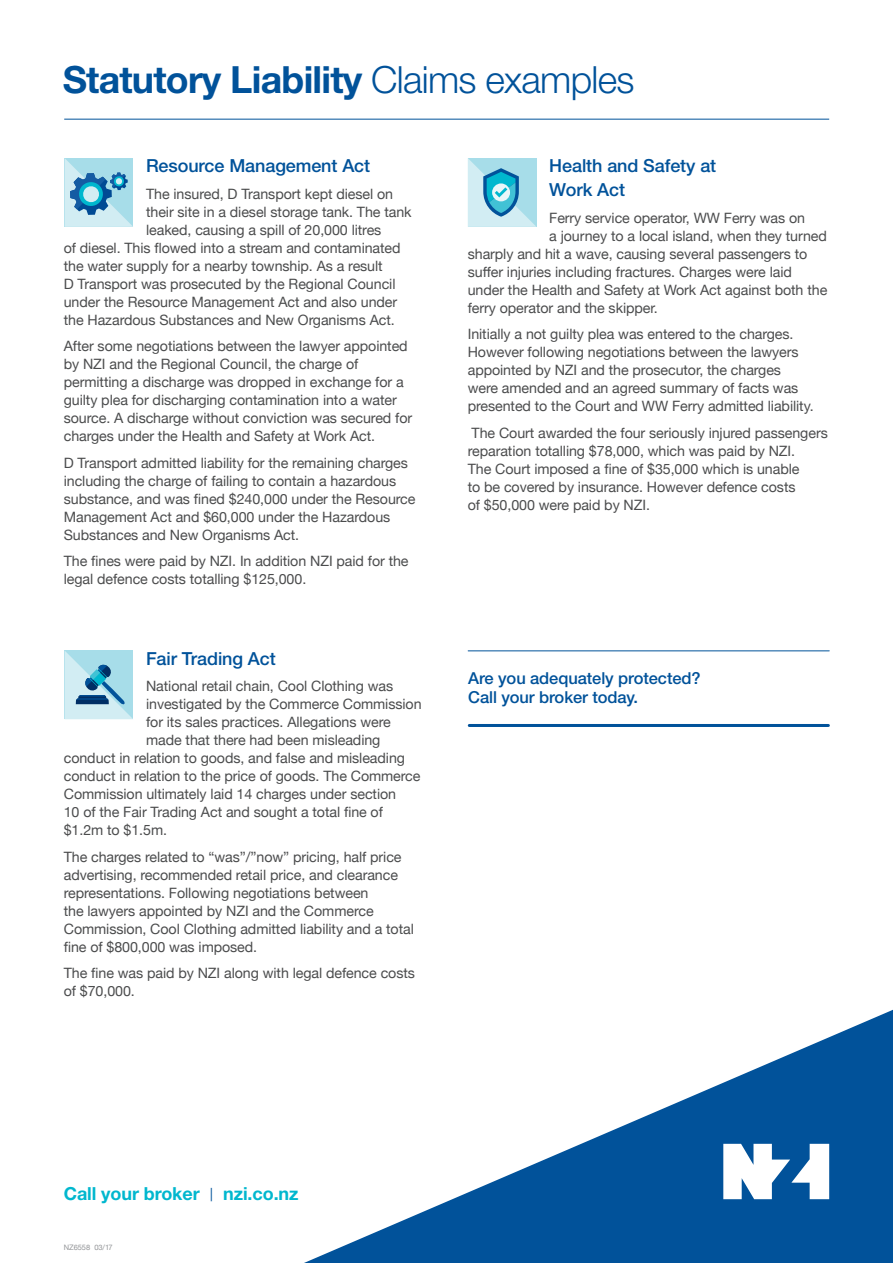
<style>
.page{position:relative;width:893px;height:1263px;background:#fff}
.page>*{position:absolute;margin:0;border:0;box-sizing:border-box;transform-origin:0 0}
.M_Top_header{font:700 37.5px "Helvetica Neue";letter-spacing:-.02em;color:#01529a}
.Intro{font:500 18px/24px "Helvetica Neue";letter-spacing:-.005em;color:#01529a}
.t1{font:700 18px "Helvetica Neue";letter-spacing:-.005em;color:#00b7ce}
.Sign_off{font:500 16.5px/19.5px "Helvetica Neue";letter-spacing:-.005em;color:#01529a}
.Body{font:14.25px/18px "Helvetica Neue";letter-spacing:-.005em;color:#4b4c4d}
.t2{font:7.5px "Helvetica Neue";letter-spacing:-.005em;color:#939598}
.s1{font-weight:300}
.s2{font-weight:300;color:#01529a}
</style>
<div class="page">
<svg style="left:304px;top:1009px;width:589px;height:254px"></svg>
<svg style="left:723px;top:1144px;width:106px;height:55px"></svg>
<hr style="left:469px;top:724px;width:359px;height:3px;background:#01529a">
<hr style="left:468px;top:650px;width:361px;height:1px;background:#01529a">
<svg style="left:468px;top:158px;width:68px;height:69px;background:#95d2e2"></svg>
<svg style="left:65px;top:650px;width:68px;height:69px;background:#9dcddd"></svg>
<svg style="left:65px;top:158px;width:68px;height:69px;background:#8fc7dc"></svg>
<hr style="left:64px;top:119px;width:765px;height:1px;background:#01529a">
<p class="M_Top_header" style="left:63px;top:57px;width:573px">Statutory Liability <span class="s1">Claims examples</span></p>
<p class="Intro" style="left:146px;top:153px;width:226px">Resource Management Act</p>
<p class="Body" style="left:146px;top:185px;width:249px">The insured, D Transport kept diesel on</p>
<p class="Body" style="left:146px;top:203px;width:267px">their site in a diesel storage tank. The tank</p>
<p class="Body" style="left:146px;top:221px;width:237px">leaked, causing a spill of 20,000 litres</p>
<p class="Body" style="left:64px;top:239px;width:338px">of diesel. This flowed into a stream and contaminated</p>
<p class="Body" style="left:64px;top:257px;width:320px">the water supply for a nearby township. As a result</p>
<p class="Body" style="left:64px;top:275px;width:333px">D Transport was prosecuted by the Regional Council</p>
<p class="Body" style="left:64px;top:293px;width:335px">under the Resource Management Act and also under</p>
<p class="Body" style="left:64px;top:311px;width:332px">the Hazardous Substances and New Organisms Act.</p>
<p class="Body" style="left:64px;top:338px;width:350px">After some negotiations between the lawyer appointed by NZI and the Regional Council, the charge of permitting a discharge was dropped in exchange for a guilty plea for discharging contamination into a water source. A discharge without conviction was secured for charges under the Health and Safety at Work Act.</p>
<p class="Body" style="left:64px;top:454px;width:353px">D Transport admitted liability for the remaining charges including the charge of failing to contain a hazardous substance, and was fined $240,000 under the Resource Management Act and $60,000 under the Hazardous Substances and New Organisms Act.</p>
<p class="Body" style="left:64px;top:553px;width:346px">The fines were paid by NZI. In addition NZI paid for the legal defence costs totalling $125,000.</p>
<p class="Intro" style="left:146px;top:646px;width:131px">Fair Trading Act</p>
<p class="Body" style="left:146px;top:678px;width:249px">National retail chain, Cool Clothing was</p>
<p class="Body" style="left:146px;top:696px;width:277px">investigated by the Commerce Commission</p>
<p class="Body" style="left:146px;top:714px;width:246px">for its sales practices. Allegations were</p>
<p class="Body" style="left:146px;top:732px;width:236px">made that there had been misleading</p>
<p class="Body" style="left:64px;top:750px;width:343px">conduct in relation to goods, and false and misleading</p>
<p class="Body" style="left:64px;top:768px;width:358px">conduct in relation to the price of goods. The Commerce</p>
<p class="Body" style="left:64px;top:786px;width:334px">Commission ultimately laid 14 charges under section</p>
<p class="Body" style="left:64px;top:804px;width:321px">10 of the Fair Trading Act and sought a total fine of</p>
<p class="Body" style="left:64px;top:822px;width:105px">$1.2m to $1.5m.</p>
<p class="Body" style="left:64px;top:848px;width:352px">The charges related to “was”/”now” pricing, half price advertising, recommended retail price, and clearance representations. Following negotiations between<br>the lawyers appointed by NZI and the Commerce Commission, Cool Clothing admitted liability and a total fine of $800,000 was imposed.</p>
<p class="Body" style="left:64px;top:965px;width:353px">The fine was paid by NZI along with legal defence costs of $70,000.</p>
<p class="Intro" style="left:549px;top:153px;width:169px">Health and Safety at<br>Work Act</p>
<p class="Body" style="left:549px;top:209px;width:257px">Ferry service operator, WW Ferry was on</p>
<p class="Body" style="left:549px;top:227px;width:279px">a journey to a local island, when they turned</p>
<p class="Body" style="left:468px;top:245px;width:341px">sharply and hit a wave, causing several passengers to</p>
<p class="Body" style="left:468px;top:263px;width:326px">suffer injuries including fractures. Charges were laid</p>
<p class="Body" style="left:468px;top:281px;width:361px">under the Health and Safety at Work Act against both the</p>
<p class="Body" style="left:468px;top:299px;width:192px">ferry operator and the skipper.</p>
<p class="Body" style="left:468px;top:326px;width:347px">Initially a not guilty plea was entered to the charges.<br>However following negotiations between the lawyers appointed by NZI and the prosecutor, the charges were amended and an agreed summary of facts was presented to the Court and WW Ferry admitted liability.</p>
<p class="Body" style="left:468px;top:424px;width:362px">The Court awarded the four seriously injured passengers reparation totalling $78,000, which was paid by NZI.<br>The Court imposed a fine of $35,000 which is unable<br>to be covered by insurance. However defence costs<br>of $50,000 were paid by NZI.</p>
<p class="Sign_off" style="left:468px;top:668px;width:234px">Are you adequately protected?<br>Call your broker today.</p>
<p class="t1" style="left:64px;top:1182px;width:236px">Call your broker <span class="s2">|</span> nzi.co.nz</p>
<p class="t2" style="left:64px;top:1242px;width:50px">NZ6558 03/17</p>
</div>
